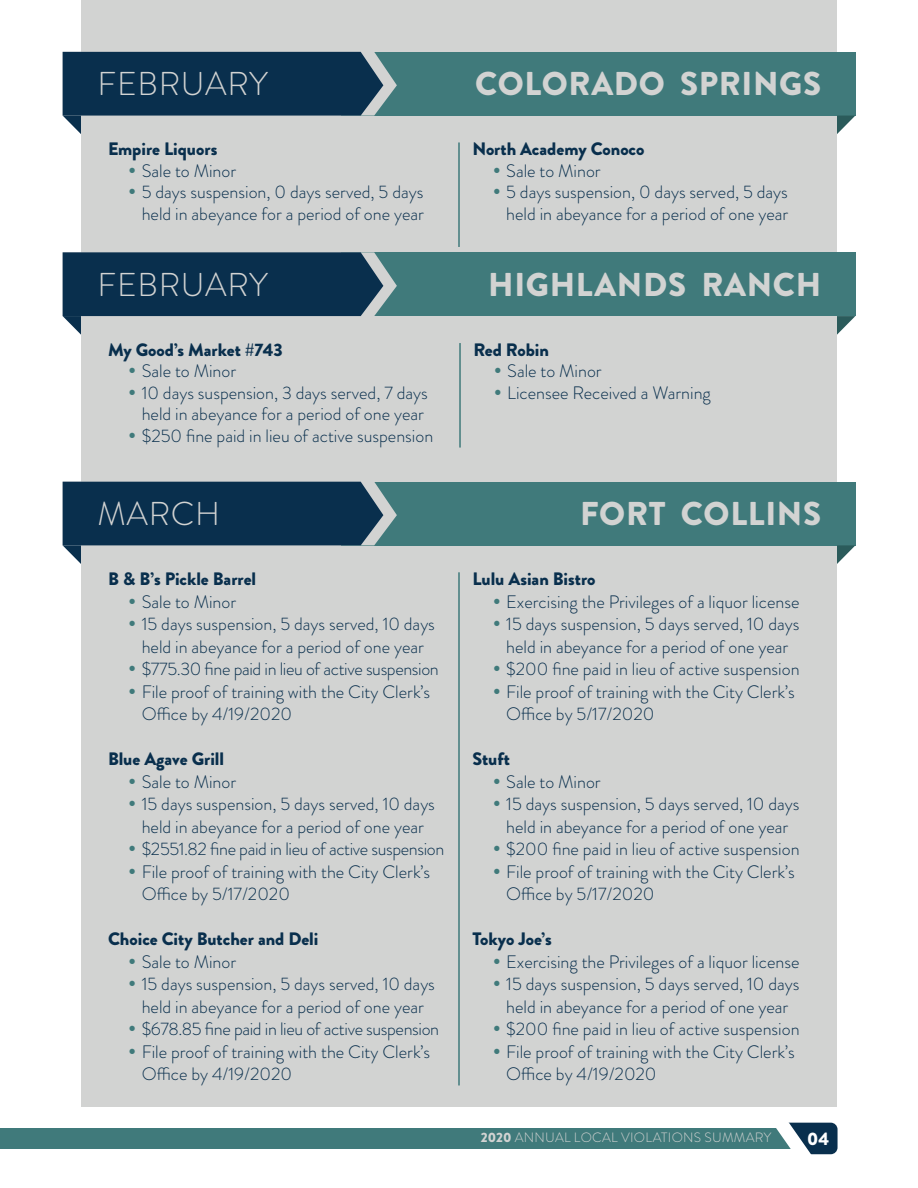
<style>
.page{position:relative;width:918px;height:1188px;background:#fff}
.page>*{position:absolute;margin:0;border:0;box-sizing:border-box;transform-origin:0 0}
.City_-_Bold{font:900 33px "Brandon Grotesque";letter-spacing:.02em;color:#d2d3d2}
.Month_-_light{font:300 33px "Brandon Grotesque";letter-spacing:.02em;color:#d2d3d2}
.t1{font:300 18px/22.5px "Brandon Grotesque";color:#092f4d}
.Body_Copy_-_Store{font:900 18px "Brandon Grotesque";color:#092f4d}
.t2{font:300 18px "Brandon Grotesque";letter-spacing:-.02em;color:#092f4d}
.t3{font:900 18px "Brandon Grotesque";color:#fff}
.t4{font:300 13.5px "Brandon Grotesque";letter-spacing:.02em;color:#d2d3d2}
.s1{font-weight:900}
</style>
<div class="page">
<div style="left:81px;top:0;width:756px;height:1107px;background:#d2d3d2"></div>
<div style="left:0;top:1128px;width:796px;height:21px;background:#407a7b"></div>
<svg style="left:776px;top:1122px;width:62px;height:33px"></svg>
<div style="left:341px;top:52px;width:514px;height:64px;background:#407a7b"></div>
<svg style="left:837px;top:116px;width:18px;height:18px"></svg>
<svg style="left:63px;top:52px;width:334px;height:82px"></svg>
<hr style="left:459px;top:143px;width:1px;height:104px;background:#407a7b">
<div style="left:341px;top:252px;width:514px;height:64px;background:#407a7b"></div>
<svg style="left:837px;top:316px;width:18px;height:19px"></svg>
<svg style="left:63px;top:252px;width:334px;height:83px"></svg>
<div style="left:341px;top:482px;width:514px;height:63px;background:#407a7b"></div>
<svg style="left:837px;top:545px;width:18px;height:19px"></svg>
<svg style="left:63px;top:482px;width:334px;height:82px"></svg>
<hr style="left:460px;top:343px;width:1px;height:104px;background:#407a7b">
<hr style="left:459px;top:572px;width:1px;height:513px;background:#407a7b">
<p class="Month_-_light" style="left:98px;top:61px;width:172px">FEBRUARY</p>
<p class="City_-_Bold" style="left:475px;top:61px;width:348px">COLORADO SPRINGS</p>
<p class="Body_Copy_-_Store" style="left:108px;top:136px;width:111px">Empire Liquors</p>
<p class="t1" style="left:142px;top:159px;width:96px">Sale to Minor</p>
<p class="t1" style="left:142px;top:181px;width:284px;line-height:21.6px">5 days suspension, 0 days served, 5 days held in abeyance for a period of one year</p>
<p class="Body_Copy_-_Store" style="left:472px;top:136px;width:174px">North Academy Conoco</p>
<p class="t1" style="left:506px;top:159px;width:96px">Sale to Minor</p>
<p class="t1" style="left:506px;top:181px;width:284px;line-height:21.6px">5 days suspension, 0 days served, 5 days held in abeyance for a period of one year</p>
<p class="Month_-_light" style="left:98px;top:262px;width:172px">FEBRUARY</p>
<p class="City_-_Bold" style="left:488px;top:261px;width:334px">HIGHLANDS RANCH</p>
<p class="Body_Copy_-_Store" style="left:108px;top:337px;width:176px">My Good’s Market #743</p>
<p class="t1" style="left:142px;top:360px;width:96px">Sale to Minor</p>
<p class="t1" style="left:142px;top:382px;width:288px;line-height:21.6px">10 days suspension, 3 days served, 7 days held in abeyance for a period of one year</p>
<p class="t1" style="left:142px;top:425px;width:293px">$250 fine paid in lieu of active suspension</p>
<p class="Body_Copy_-_Store" style="left:474px;top:337px;width:77px">Red Robin</p>
<p class="t1" style="left:507px;top:360px;width:96px">Sale to Minor</p>
<p class="t1" style="left:507px;top:382px;width:205px">Licensee Received a Warning</p>
<p class="Month_-_light" style="left:98px;top:491px;width:124px">MARCH</p>
<p class="City_-_Bold" style="left:580px;top:490px;width:243px">FORT COLLINS</p>
<p class="Body_Copy_-_Store" style="left:108px;top:566px;width:150px">B &amp; B’s Pickle Barrel</p>
<p class="t1" style="left:142px;top:590px;width:96px">Sale to Minor</p>
<p class="t1" style="left:142px;top:613px;width:295px">15 days suspension, 5 days served, 10 days held in abeyance for a period of one year</p>
<p class="t2" style="left:142px;top:657px;width:299px">$775.30 fine paid in lieu of active suspension</p>
<p class="t1" style="left:142px;top:680px;width:290px">File proof of training with the City Clerk’s<br>Office by 4/19/2020</p>
<p class="Body_Copy_-_Store" style="left:108px;top:746px;width:118px">Blue Agave Grill</p>
<p class="t1" style="left:142px;top:770px;width:96px">Sale to Minor</p>
<p class="t1" style="left:142px;top:793px;width:295px">15 days suspension, 5 days served, 10 days held in abeyance for a period of one year</p>
<p class="t2" style="left:142px;top:837px;width:304px">$2551.82 fine paid in lieu of active suspension</p>
<p class="t1" style="left:142px;top:860px;width:290px">File proof of training with the City Clerk’s<br>Office by 5/17/2020</p>
<p class="Body_Copy_-_Store" style="left:108px;top:926px;width:212px">Choice City Butcher and Deli</p>
<p class="t1" style="left:142px;top:950px;width:96px">Sale to Minor</p>
<p class="t1" style="left:142px;top:973px;width:295px">15 days suspension, 5 days served, 10 days held in abeyance for a period of one year</p>
<p class="t2" style="left:142px;top:1017px;width:299px">$678.85 fine paid in lieu of active suspension</p>
<p class="t1" style="left:142px;top:1040px;width:290px">File proof of training with the City Clerk’s<br>Office by 4/19/2020</p>
<p class="Body_Copy_-_Store" style="left:472px;top:566px;width:124px">Lulu Asian Bistro</p>
<p class="t1" style="left:506px;top:590px;width:295px">Exercising the Privileges of a liquor license</p>
<p class="t1" style="left:506px;top:613px;width:295px">15 days suspension, 5 days served, 10 days held in abeyance for a period of one year</p>
<p class="t1" style="left:506px;top:658px;width:295px">$200 fine paid in lieu of active suspension</p>
<p class="t1" style="left:506px;top:680px;width:290px">File proof of training with the City Clerk’s<br>Office by 5/17/2020</p>
<p class="Body_Copy_-_Store" style="left:472px;top:746px;width:39px">Stuft</p>
<p class="t1" style="left:506px;top:770px;width:96px">Sale to Minor</p>
<p class="t1" style="left:506px;top:793px;width:295px">15 days suspension, 5 days served, 10 days held in abeyance for a period of one year</p>
<p class="t1" style="left:506px;top:838px;width:295px">$200 fine paid in lieu of active suspension</p>
<p class="t1" style="left:506px;top:860px;width:290px">File proof of training with the City Clerk’s<br>Office by 5/17/2020</p>
<p class="Body_Copy_-_Store" style="left:472px;top:926px;width:81px">Tokyo Joe’s</p>
<p class="t1" style="left:506px;top:950px;width:295px">Exercising the Privileges of a liquor license</p>
<p class="t1" style="left:506px;top:973px;width:295px">15 days suspension, 5 days served, 10 days held in abeyance for a period of one year</p>
<p class="t1" style="left:506px;top:1018px;width:295px">$200 fine paid in lieu of active suspension</p>
<p class="t1" style="left:506px;top:1040px;width:290px">File proof of training with the City Clerk’s<br>Office by 4/19/2020</p>
<p class="t4" style="left:481px;top:1129px;width:292px"><span class="s1">2020</span> ANNUAL LOCAL VIOLATIONS SUMMARY</p>
<p class="t3" style="left:807px;top:1126px;width:24px">04</p>
</div>
